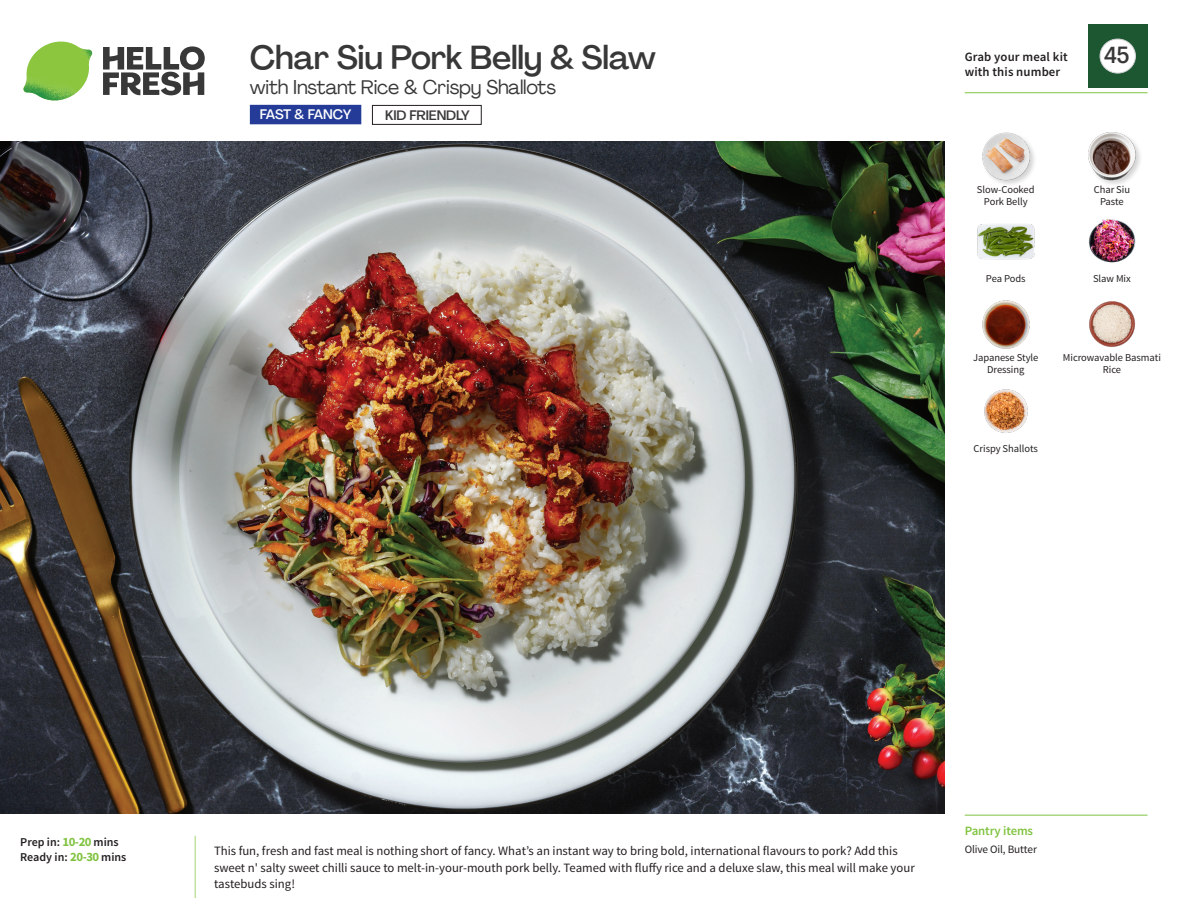
<style>
.page{position:relative;width:1188px;height:918px;background:#fff}
.page>*{position:absolute;margin:0;border:0;box-sizing:border-box;transform-origin:0 0}
._15_Titel_UK{font:500 33px "Agrandir";letter-spacing:-.01em;color:#383839}
._002_Label_Nr{font:500 22.8px "Agrandir";color:#383839;scale:.94 1}
.t1{font:500 22.8px "Agrandir";color:#231f20;scale:.94 1}
._15_Titel_UK-2{font:19.5px "Agrandir";letter-spacing:-.01em;color:#383839}
.t2{font:500 13.5px "Agrandir";letter-spacing:-.01em;color:#383839}
.t3{font:500 13.5px "Agrandir";letter-spacing:-.035em;color:#fff}
.Step_6_Text_AU{font:12.75px/16.5px "Source Sans Pro";color:#231f20}
.t4{font:600 12.75px "Source Sans Pro";letter-spacing:.01em;color:#231f20}
._04_Headers_Front{font:600 12.75px "Source Sans Pro";letter-spacing:-.01em;color:#81c340}
._04_Intro{font:600 12px "Source Sans Pro";color:#231f20}
._05_Pantry{font:11.25px "Source Sans Pro";letter-spacing:-.01em;color:#231f20}
._18_FRONT_ingredients{font:10.5px/12px "Source Sans Pro";letter-spacing:-.005em;color:#231f20;text-align:center}
.s1{font-weight:700;font-size:12.75px;color:#81c340}
</style>
<div class="page">
<svg style="left:103px;top:46px;width:102px;height:49px"></svg>
<img style="left:23px;top:42px;width:69px;height:59px">
<img style="left:0;top:142px;width:945px;height:672px">
<div style="left:372px;top:105px;width:109px;height:20px;border:1px solid #231f20"></div>
<div style="left:250px;top:105px;width:111px;height:19px;background:#243c97"></div>
<img style="left:1089px;top:301px;width:46px;height:46px">
<img style="left:984px;top:389px;width:44px;height:44px">
<img style="left:982px;top:300px;width:48px;height:49px">
<img style="left:977px;top:224px;width:57px;height:36px">
<img style="left:1088px;top:218px;width:48px;height:45px">
<img style="left:982px;top:132px;width:52px;height:53px">
<img style="left:1088px;top:132px;width:52px;height:53px">
<hr style="left:965px;top:815px;width:183px;height:1px;background:#81c340">
<hr style="left:965px;top:92px;width:183px;height:1px;background:#81c340">
<div style="left:1088px;top:24px;width:60px;height:64px;background:#1d5732"></div>
<div style="left:1100px;top:39px;width:35px;height:34px;background:#fff;border-radius:50%"></div>
<div style="left:1100px;top:39px;width:36px;height:34px;border:1px solid #d1d2d4;border-radius:50%"></div>
<p class="_15_Titel_UK" style="left:250px;top:37px;width:408px">Char Siu Pork Belly &amp; Slaw</p>
<p class="_15_Titel_UK-2" style="left:250px;top:75px;width:308px">with Instant Rice &amp; Crispy Shallots</p>
<p class="t3" style="left:260px;top:106px;width:93px">FAST &amp; FANCY</p>
<p class="t2" style="left:385px;top:107px;width:86px">KID FRIENDLY</p>
<p class="t4" style="left:965px;top:49px;width:104px">Grab your meal kit</p>
<p class="_002_Label_Nr" style="left:1104px;top:41px;width:28px">45</p>
<p class="t4" style="left:965px;top:64px;width:97px">with this number</p>
<p class="t1" style="left:1118px;top:43px;width:15px">4</p>
<p class="_18_FRONT_ingredients" style="left:977px;top:183px;width:59px">Slow-Cooked<br>Pork Belly</p>
<p class="_18_FRONT_ingredients" style="left:986px;top:273px;width:41px">Pea Pods</p>
<p class="_18_FRONT_ingredients" style="left:1094px;top:183px;width:38px">Char Siu<br>Paste</p>
<p class="_18_FRONT_ingredients" style="left:1093px;top:273px;width:39px">Slaw Mix</p>
<p class="_18_FRONT_ingredients" style="left:973px;top:352px;width:67px">Japanese Style<br>Dressing</p>
<p class="_18_FRONT_ingredients" style="left:1063px;top:352px;width:100px">Microwavable Basmati<br>Rice</p>
<p class="_18_FRONT_ingredients" style="left:974px;top:443px;width:66px">Crispy Shallots</p>
<p class="_04_Intro" style="left:20px;top:835px;width:100px">Prep in: <span class="s1">10-20</span> mins</p>
<p class="_04_Intro" style="left:20px;top:850px;width:108px">Ready in: <span class="s1">20-30</span> mins</p>
<p class="Step_6_Text_AU" style="left:214px;top:843px;width:702px">This fun, fresh and fast meal is nothing short of fancy. What’s an instant way to bring bold, international flavours to pork? Add this sweet n' salty sweet chilli sauce to melt-in-your-mouth pork belly. Teamed with fluffy rice and a deluxe slaw, this meal will make your tastebuds sing!</p>
<p class="_04_Headers_Front" style="left:965px;top:822px;width:70px">Pantry items</p>
<p class="_05_Pantry" style="left:965px;top:842px;width:74px">Olive Oil, Butter</p>
</div>
